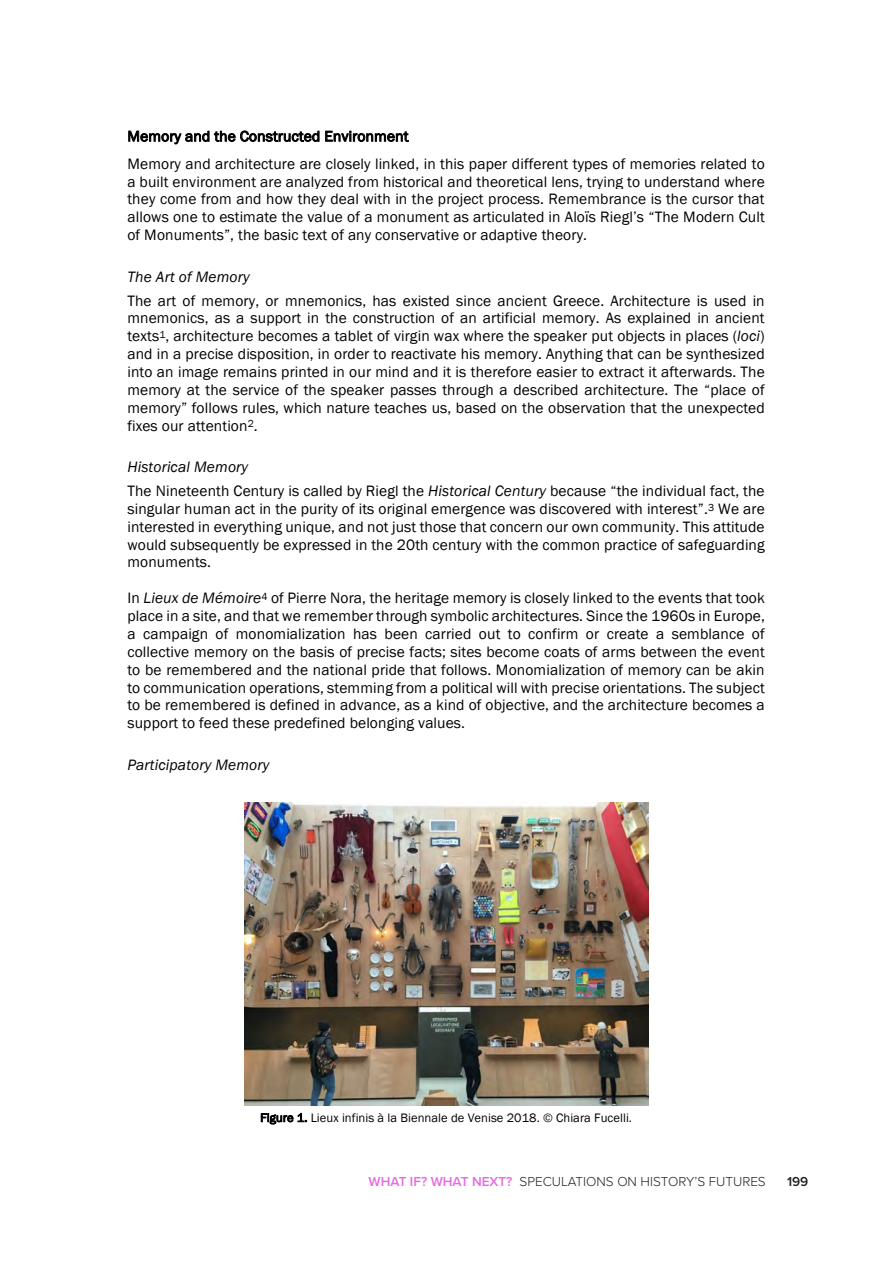
<style>
.page{position:relative;width:893px;height:1263px;background:#fff}
.page>*{position:absolute;margin:0;border:0;box-sizing:border-box;transform-origin:0 0}
.t1{font:15.45px/17.9px "Franklin Gothic";letter-spacing:.01em;color:#000;text-align:justify}
.t2{font:italic 15.45px "Franklin Gothic";letter-spacing:.01em;color:#000}
.t3{font:15px "Franklin Gothic";letter-spacing:.01em;color:#000}
.t4{font:300 13.5px "Proxima Nova";color:#231f20}
.t5{font:600 13.5px "Proxima Nova";color:#231f20}
.t6{font:12.6px "Franklin Gothic";letter-spacing:.005em;color:#000}
.s1{font-style:italic}
.s2{font-size:12.3px}
.s3{font-weight:600;color:#e66be1}
</style>
<div class="page">
<img style="left:244px;top:802px;width:404px;height:303px">
<p class="t3" style="left:127px;top:127px;width:283px">Memory and the Constructed Environment</p>
<p class="t1" style="left:127px;top:155px;width:639px">Memory and architecture are closely linked, in this paper different types of memories related to a built environment are analyzed from historical and theoretical lens, trying to understand where they come from and how they deal with in the project process. Remembrance is the cursor that allows one to estimate the value of a monument as articulated in Aloïs Riegl’s “The Modern Cult of Monuments”, the basic text of any conservative or adaptive theory.</p>
<p class="t1" style="left:127px;top:265px;width:639px;line-height:24.2px"><span class="s1">The Art of Memory<br></span>The art of memory, or mnemonics, has existed since ancient Greece. Architecture is used in</p>
<p class="t1" style="left:127px;top:310px;width:639px">mnemonics, as a support in the construction of an artificial memory. As explained in ancient texts<sup>1</sup>, architecture becomes a tablet of virgin wax where the speaker put objects in places (<span class="s1">loci</span>) and in a precise disposition, in order to reactivate his memory. Anything that can be synthesized into an image remains printed in our mind and it is therefore easier to extract it afterwards. The memory at the service of the speaker passes through a described architecture. The “place of memory” follows rules, which nature teaches us, based on the observation that the unexpected fixes our attention<sup>2</sup>.</p>
<p class="t1" style="left:127px;top:456px;width:639px;line-height:23.7px"><span class="s1">Historical Memory<br></span>The Nineteenth Century is called by Riegl the <span class="s1">Historical Century</span> because “the individual fact, the</p>
<p class="t1" style="left:127px;top:500px;width:639px">singular human act in the purity of its original emergence was discovered with interest”.<sup>3</sup> We are interested in everything unique, and not just those that concern our own community. This attitude would subsequently be expressed in the 20th century with the common practice of safeguarding monuments.</p>
<p class="t1" style="left:127px;top:590px;width:639px">In <span class="s1">Lieux de Mémoire</span><sup>4</sup> of Pierre Nora, the heritage memory is closely linked to the events that took place in a site, and that we remember through symbolic architectures. Since the 1960s in Europe, a campaign of monomialization has been carried out to confirm or create a semblance of collective memory on the basis of precise facts; sites become coats of arms between the event to be remembered and the national pride that follows. Monomialization of memory can be akin to communication operations, stemming from a political will with precise orientations. The subject to be remembered is defined in advance, as a kind of objective, and the architecture becomes a support to feed these predefined belonging values.</p>
<p class="t2" style="left:127px;top:755px;width:143px">Participatory Memory</p>
<p class="t6" style="left:260px;top:1110px;width:373px"><span class="s2">Figure 1.</span> Lieux infinis à la Biennale de Venise 2018. © Chiara Fucelli.</p>
<p class="t4" style="left:368px;top:1172px;width:399px"><span class="s3">WHAT IF? WHAT NEXT?</span> SPECULATIONS ON HISTORY’S FUTURES</p>
<p class="t5" style="left:787px;top:1172px;width:23px">199</p>
</div>
